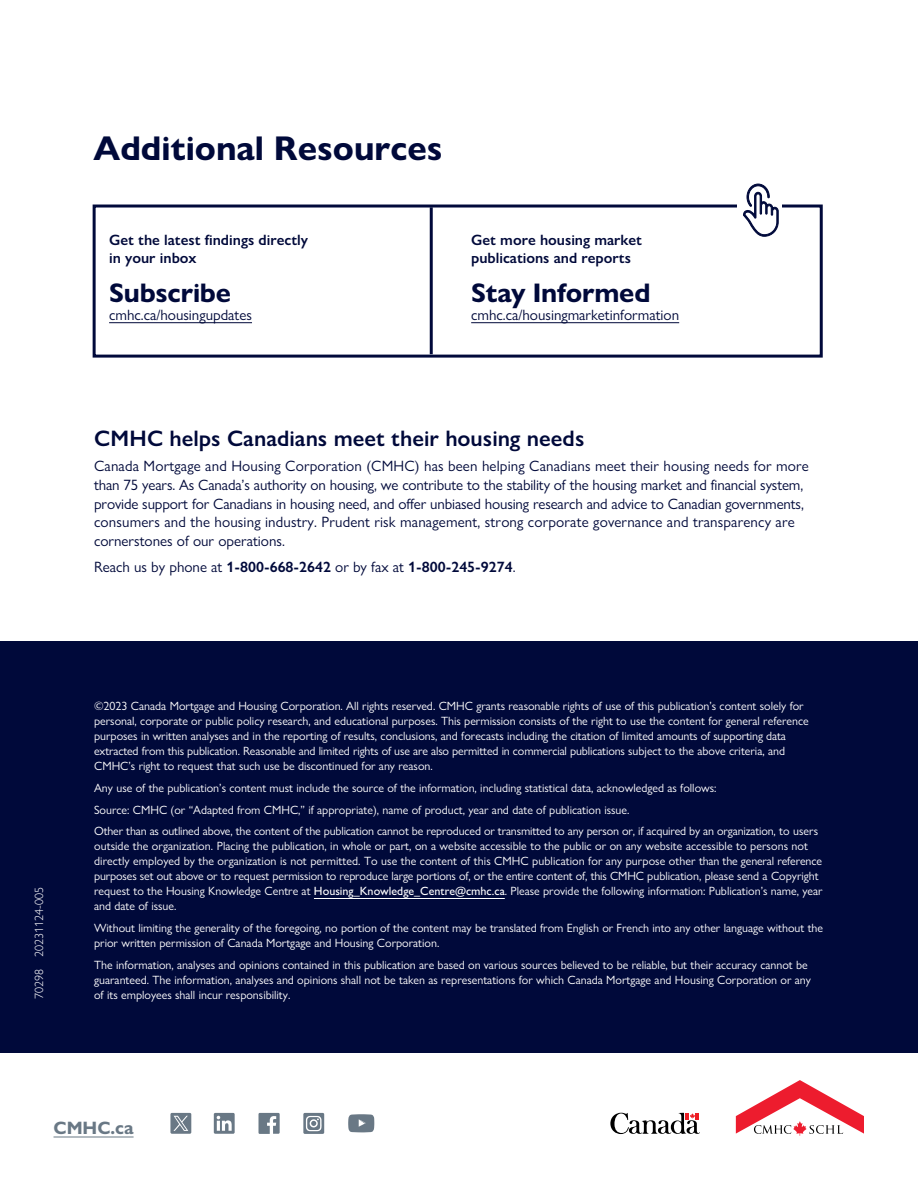
<style>
.page{position:relative;width:918px;height:1188px;background:#fff}
.page>*{position:absolute;margin:0;border:0;box-sizing:border-box;transform-origin:0 0}
.t1{font:700 34.5px "Gill Sans Nova";color:#00093a}
.t2{font:700 27px "Gill Sans Nova";letter-spacing:-.01em;color:#00093a}
.t3{font:600 22.5px "Gill Sans Nova";letter-spacing:.005em;color:#00093a}
.t4{font:700 18px "Gill Sans Nova";color:#697885}
.t5{font:15px/18.8px "Gill Sans Nova";color:#00093a}
.t6{font:600 15px/18px "Gill Sans Nova";color:#00093a}
.t7{font:12px/15px "Gill Sans Nova";color:#fff}
.t8{font:300 12px "Gill Sans Nova";color:#fff}
.s1{font-weight:400}
.s2{font-weight:500}
</style>
<div class="page">
<div style="left:0;top:641px;width:918px;height:412px;background:#00093a"></div>
<svg style="left:214px;top:1113px;width:21px;height:21px"></svg>
<svg style="left:259px;top:1113px;width:21px;height:21px"></svg>
<svg style="left:303px;top:1113px;width:21px;height:21px"></svg>
<svg style="left:348px;top:1114px;width:26px;height:18px"></svg>
<svg style="left:170px;top:1113px;width:21px;height:21px"></svg>
<hr style="left:109px;top:322px;width:143px;height:1px;background:#00093a">
<hr style="left:471px;top:322px;width:208px;height:1px;background:#00093a">
<div style="left:93px;top:205px;width:730px;height:153px;border:3px solid #00093a"></div>
<hr style="left:54px;top:1137px;width:80px;height:1px;background:#697885">
<div style="left:737px;top:193px;width:45px;height:17px;background:#fff"></div>
<svg style="left:743px;top:184px;width:36px;height:53px"></svg>
<hr style="left:430px;top:207px;width:3px;height:147px;background:#00093a">
<hr style="left:314px;top:898px;width:191px;height:1px;background:#fff">
<svg style="left:610px;top:1113px;width:90px;height:21px"></svg>
<svg style="left:736px;top:1080px;width:128px;height:56px"></svg>
<h2 class="t1" style="left:94px;top:127px;width:350px">Additional Resources</h2>
<p class="t6" style="left:109px;top:231px;width:200px">Get the latest findings directly in your inbox</p>
<h3 class="t2" style="left:109px;top:276px;width:123px">Subscribe</h3>
<p class="t5" style="left:109px;top:305px;width:144px">cmhc.ca/housingupdates</p>
<p class="t6" style="left:471px;top:231px;width:172px">Get more housing market publications and reports</p>
<h3 class="t2" style="left:471px;top:276px;width:181px">Stay Informed</h3>
<p class="t5" style="left:471px;top:305px;width:210px">cmhc.ca/housingmarketinformation</p>
<h4 class="t3" style="left:94px;top:424px;width:492px">CMHC helps Canadians meet their housing needs</h4>
<p class="t5" style="left:94px;top:456px;width:716px">Canada Mortgage and Housing Corporation (CMHC) has been helping Canadians meet their housing needs for more than 75 years. As Canada’s authority on housing, we contribute to the stability of the housing market and financial system, provide support for Canadians in housing need, and offer unbiased housing research and advice to Canadian governments, consumers and the housing industry. Prudent risk management, strong corporate governance and transparency are cornerstones of our operations.</p>
<p class="t6" style="left:94px;top:557px;width:423px"><span class="s1">Reach us by phone at</span> 1-800-668-2642 <span class="s1">or by fax at</span> 1-800-245-9274<span class="s1">.</span></p>
<p class="t8" style="left:32px;top:999px;width:113px;rotate:-90deg">70298 20231124-005</p>
<p class="t7" style="left:94px;top:699px;width:716px">©2023 Canada Mortgage and Housing Corporation. All rights reserved. CMHC grants reasonable rights of use of this publication’s content solely for personal, corporate or public policy research, and educational purposes. This permission consists of the right to use the content for general reference purposes in written analyses and in the reporting of results, conclusions, and forecasts including the citation of limited amounts of supporting data extracted from this publication. Reasonable and limited rights of use are also permitted in commercial publications subject to the above criteria, and CMHC’s right to request that such use be discontinued for any reason.</p>
<p class="t7" style="left:94px;top:780px;width:624px">Any use of the publication’s content must include the source of the information, including statistical data, acknowledged as follows:</p>
<p class="t7" style="left:94px;top:802px;width:537px">Source: CMHC (or “Adapted from CMHC,” if appropriate), name of product, year and date of publication issue.</p>
<p class="t7" style="left:94px;top:824px;width:730px">Other than as outlined above, the content of the publication cannot be reproduced or transmitted to any person or, if acquired by an organization, to users outside the organization. Placing the publication, in whole or part, on a website accessible to the public or on any website accessible to persons not directly employed by the organization is not permitted. To use the content of this CMHC publication for any purpose other than the general reference purposes set out above or to request permission to reproduce large portions of, or the entire content of, this CMHC publication, please send a Copyright request to the Housing Knowledge Centre at <span class="s2">Housing_Knowledge_Centre@cmhc.ca</span>. Please provide the following information: Publication’s name, year and date of issue.</p>
<p class="t7" style="left:94px;top:921px;width:731px">Without limiting the generality of the foregoing, no portion of the content may be translated from English or French into any other language without the prior written permission of Canada Mortgage and Housing Corporation.</p>
<p class="t7" style="left:94px;top:957px;width:718px">The information, analyses and opinions contained in this publication are based on various sources believed to be reliable, but their accuracy cannot be guaranteed. The information, analyses and opinions shall not be taken as representations for which Canada Mortgage and Housing Corporation or any</p>
<p class="t7" style="left:94px;top:987px;width:198px">of its employees shall incur responsibility.</p>
<p class="t4" style="left:54px;top:1117px;width:82px">CMHC.ca</p>
</div>
